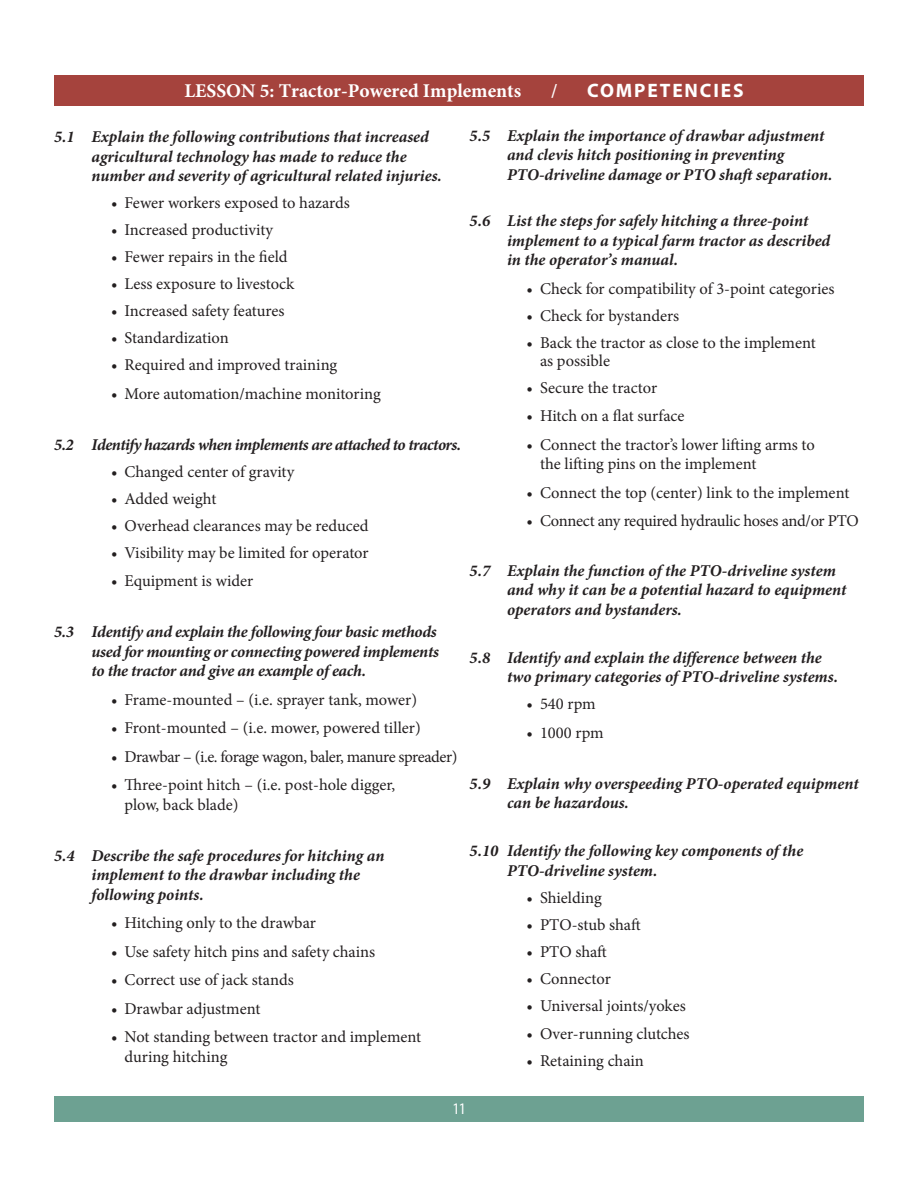
<style>
.page{position:relative;width:918px;height:1188px;background:#fff}
.page>*{position:absolute;margin:0;border:0;box-sizing:border-box;transform-origin:0 0}
.Body_Text{font:700 19.5px "Minion Pro";color:#fff}
.Body_Text-2{font:700 19.5px "Myriad Pro";letter-spacing:.095em;color:#fff}
.Body_Text-3{font:16.5px/19.5px "Minion Pro";letter-spacing:-.005em;color:#231f20}
.Body_Text-4{font:italic 700 16.5px/19.5px "Minion Pro";color:#231f20}
.Body_Text-5{font:italic 700 16.5px "Minion Pro";letter-spacing:-.03em;color:#231f20}
.Body_Text-6{font:16.5px "Minion Pro";letter-spacing:-.03em;color:#231f20}
.t1{font:condensed 16.2px "Myriad Pro";color:#fff}
</style>
<div class="page">
<div style="left:54px;top:1096px;width:810px;height:25px;background:#6da192"></div>
<div style="left:55px;top:75px;width:809px;height:31px;background:#a5433d"></div>
<p class="Body_Text" style="left:184px;top:77px;width:338px">LESSON 5: Tractor-Powered Implements</p>
<p class="Body_Text" style="left:551px;top:77px;width:8px">/</p>
<p class="Body_Text-2" style="left:587px;top:78px;width:158px">COMPETENCIES</p>
<p class="Body_Text-4" style="left:92px;top:127px;width:352px;text-indent:-38px">5.1 Explain the following contributions that increased agricultural technology has made to reduce the number and severity of agricultural related injuries.</p>
<p class="Body_Text-3" style="left:111px;top:194px;width:240px">• Fewer workers exposed to hazards</p>
<p class="Body_Text-3" style="left:111px;top:221px;width:164px">• Increased productivity</p>
<p class="Body_Text-3" style="left:111px;top:248px;width:178px">• Fewer repairs in the field</p>
<p class="Body_Text-3" style="left:111px;top:275px;width:185px">• Less exposure to livestock</p>
<p class="Body_Text-3" style="left:111px;top:302px;width:175px">• Increased safety features</p>
<p class="Body_Text-3" style="left:111px;top:329px;width:119px">• Standardization</p>
<p class="Body_Text-3" style="left:111px;top:356px;width:228px">• Required and improved training</p>
<p class="Body_Text-3" style="left:111px;top:384px;width:271px">• More automation/machine monitoring</p>
<p class="Body_Text-5" style="left:54px;top:433px;width:409px">5.2 Identify hazards when implements are attached to tractors.</p>
<p class="Body_Text-3" style="left:111px;top:462px;width:185px">• Changed center of gravity</p>
<p class="Body_Text-3" style="left:111px;top:489px;width:107px">• Added weight</p>
<p class="Body_Text-3" style="left:111px;top:516px;width:259px">• Overhead clearances may be reduced</p>
<p class="Body_Text-3" style="left:111px;top:543px;width:259px">• Visibility may be limited for operator</p>
<p class="Body_Text-3" style="left:111px;top:572px;width:144px">• Equipment is wider</p>
<p class="Body_Text-4" style="left:92px;top:622px;width:349px;text-indent:-38px">5.3 Identify and explain the following four basic methods used for mounting or connecting powered implements to the tractor and give an example of each.</p>
<p class="Body_Text-3" style="left:111px;top:690px;width:308px">• Frame-mounted – (i.e. sprayer tank, mower)</p>
<p class="Body_Text-3" style="left:111px;top:719px;width:311px">• Front-mounted – (i.e. mower, powered tiller)</p>
<p class="Body_Text-6" style="left:111px;top:746px;width:348px">• Drawbar – (i.e. forage wagon, baler, manure spreader)</p>
<p class="Body_Text-3" style="left:125px;top:776px;width:272px;text-indent:-13px">• Three-point hitch – (i.e. post-hole digger, plow, back blade)</p>
<p class="Body_Text-4" style="left:92px;top:846px;width:295px;text-indent:-38px">5.4 Describe the safe procedures for hitching an implement to the drawbar including the following points.</p>
<p class="Body_Text-3" style="left:111px;top:914px;width:206px">• Hitching only to the drawbar</p>
<p class="Body_Text-3" style="left:111px;top:942px;width:266px">• Use safety hitch pins and safety chains</p>
<p class="Body_Text-3" style="left:111px;top:971px;width:184px">• Correct use of jack stands</p>
<p class="Body_Text-3" style="left:111px;top:999px;width:151px">• Drawbar adjustment</p>
<p class="Body_Text-3" style="left:125px;top:1028px;width:298px;text-indent:-13px">• Not standing between tractor and implement during hitching</p>
<p class="Body_Text-4" style="left:507px;top:126px;width:327px;text-indent:-38px">5.5 Explain the importance of drawbar adjustment and clevis hitch positioning in preventing<br>PTO-driveline damage or PTO shaft separation.</p>
<p class="Body_Text-4" style="left:507px;top:211px;width:325px;text-indent:-38px">5.6 List the steps for safely hitching a three-point implement to a typical farm tractor as described in the operator’s manual.</p>
<p class="Body_Text-3" style="left:527px;top:279px;width:310px">• Check for compatibility of 3-point categories</p>
<p class="Body_Text-3" style="left:527px;top:306px;width:154px">• Check for bystanders</p>
<p class="Body_Text-3" style="left:540px;top:334px;width:277px;line-height:18px;text-indent:-13px">• Back the tractor as close to the implement as possible</p>
<p class="Body_Text-3" style="left:527px;top:378px;width:132px">• Secure the tractor</p>
<p class="Body_Text-3" style="left:527px;top:407px;width:160px">• Hitch on a flat surface</p>
<p class="Body_Text-3" style="left:540px;top:435px;width:276px;text-indent:-13px">• Connect the tractor’s lower lifting arms to the lifting pins on the implement</p>
<p class="Body_Text-3" style="left:527px;top:483px;width:324px">• Connect the top (center) link to the implement</p>
<p class="Body_Text-3" style="left:527px;top:512px;width:334px">• Connect any required hydraulic hoses and/or PTO</p>
<p class="Body_Text-4" style="left:507px;top:561px;width:341px;text-indent:-38px">5.7 Explain the function of the PTO-driveline system and why it can be a potential hazard to equipment operators and bystanders.</p>
<p class="Body_Text-4" style="left:507px;top:648px;width:333px;text-indent:-38px">5.8 Identify and explain the difference between the two primary categories of PTO-driveline systems.</p>
<p class="Body_Text-3" style="left:527px;top:695px;width:71px">• 540 rpm</p>
<p class="Body_Text-3" style="left:527px;top:723px;width:79px">• 1000 rpm</p>
<p class="Body_Text-4" style="left:507px;top:774px;width:353px;text-indent:-38px">5.9 Explain why overspeeding PTO-operated equipment can be hazardous.</p>
<p class="Body_Text-4" style="left:507px;top:841px;width:298px;text-indent:-38px">5.10 Identify the following key components of the<br>PTO-driveline system.</p>
<p class="Body_Text-3" style="left:527px;top:888px;width:77px">• Shielding</p>
<p class="Body_Text-3" style="left:527px;top:915px;width:116px">• PTO-stub shaft</p>
<p class="Body_Text-3" style="left:527px;top:942px;width:82px">• PTO shaft</p>
<p class="Body_Text-3" style="left:527px;top:969px;width:86px">• Connector</p>
<p class="Body_Text-3" style="left:527px;top:996px;width:161px">• Universal joints/yokes</p>
<p class="Body_Text-3" style="left:527px;top:1025px;width:165px">• Over-running clutches</p>
<p class="Body_Text-3" style="left:527px;top:1052px;width:119px">• Retaining chain</p>
<p class="t1" style="left:453px;top:1099px;width:14px">11</p>
</div>
